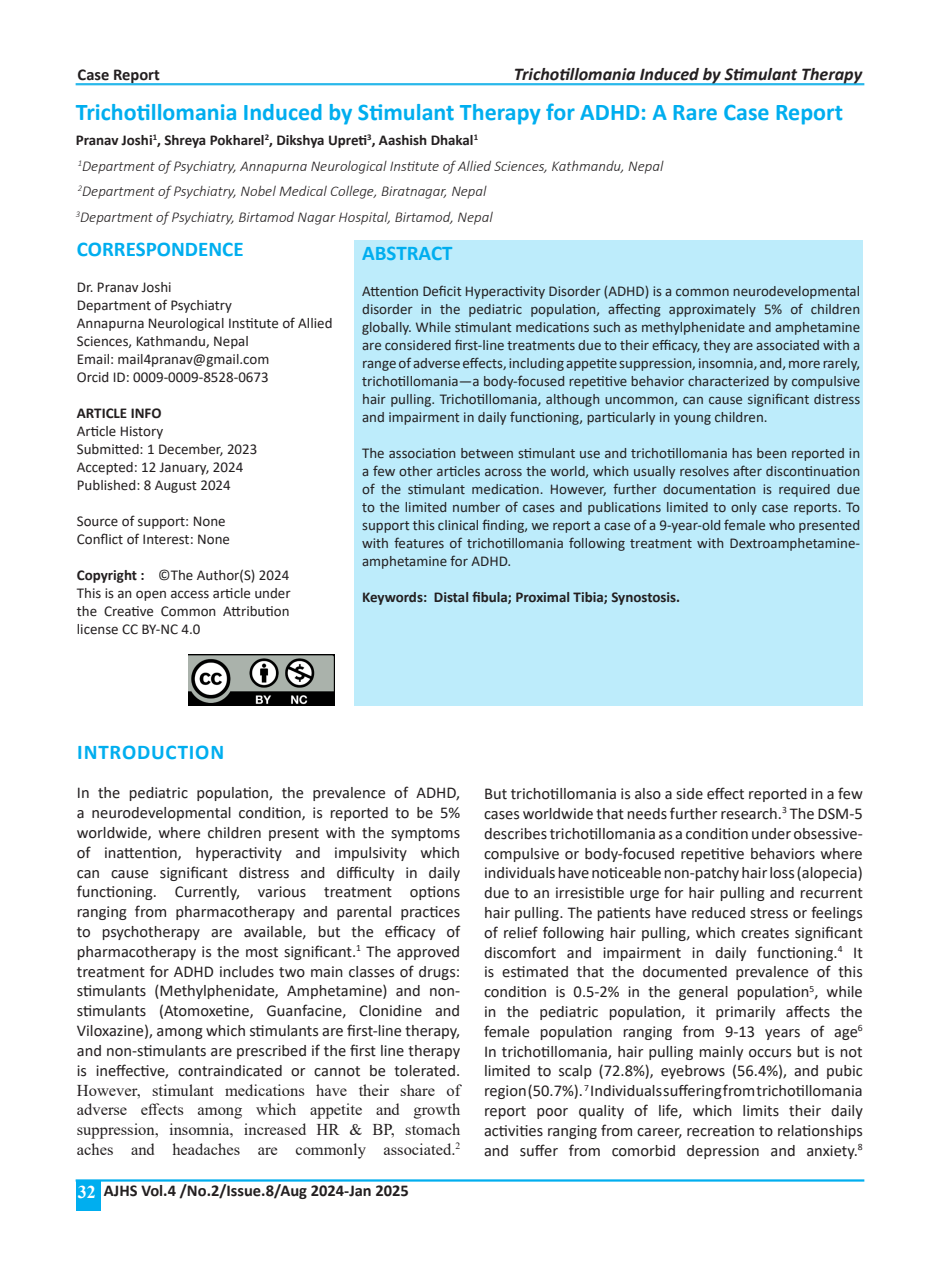
<style>
.page{position:relative;width:940px;height:1264px;background:#fff}
.page>*{position:absolute;margin:0;border:0;box-sizing:border-box;transform-origin:0 0}
.t1{font:700 24px "Calibri";color:#00aeef}
.t2{font:700 21px "Calibri";color:#00aeef}
.t3{font:700 21px "Calibri";letter-spacing:.04em;color:#00aeef}
.t4{font:italic 700 18px "Calibri";color:#231f20}
.t5{font:16.5px/19.8px "Calibri";color:#231f20;text-align:justify}
.t6{font:16.5px/19.8px "Times New Roman";color:#231f20;text-align:justify}
.t7{font:700 16.5px "Calibri";color:#231f20}
.t8{font:15px/18px "Calibri";color:#231f20;text-align:justify}
.t9{font:italic 300 15px "Calibri";color:#231f20}
.t10{font:700 15px "Calibri";color:#231f20}
.s1{font-weight:700}
.s2{font-family:"Times New Roman";font-size:18px;color:#fff}
</style>
<div class="page">
<div style="left:76px;top:1180px;width:25px;height:31px;background:#00aeef"></div>
<hr style="left:76px;top:83px;width:788px;height:2px;background:#28b8ea">
<hr style="left:76px;top:1179px;width:788px;height:2px;background:#00aeef">
<div style="left:354px;top:240px;width:508px;height:465px;background:#bdecfb"></div>
<img style="left:189px;top:654px;width:145px;height:52px">
<p class="t7" style="left:78px;top:63px;width:84px">Case Report</p>
<p class="t4" style="left:514px;top:61px;width:350px">Trichotillomania Induced by Stimulant Therapy</p>
<p class="t1" style="left:76px;top:95px;width:768px">Trichotillomania Induced by Stimulant Therapy for ADHD: A Rare Case Report</p>
<p class="t10" style="left:76px;top:130px;width:404px">Pranav Joshi<sup>1</sup>, Shreya Pokharel<sup>2</sup>, Dikshya Upreti<sup>3</sup>, Aashish Dhakal<sup>1</sup></p>
<p class="t9" style="left:78px;top:157px;width:587px"><sup>1</sup>Department of Psychiatry, Annapurna Neurological Institute of Allied Sciences, Kathmandu, Nepal</p>
<p class="t9" style="left:78px;top:182px;width:410px"><sup>2</sup>Department of Psychiatry, Nobel Medical College, Biratnagar, Nepal</p>
<p class="t9" style="left:76px;top:208px;width:418px"><sup>3</sup>Department of Psychiatry, Birtamod Nagar Hospital, Birtamod, Nepal</p>
<p class="t2" style="left:77px;top:234px;width:168px">CORRESPONDENCE</p>
<p class="t8" style="left:77px;top:277px;width:96px">Dr. Pranav Joshi</p>
<p class="t8" style="left:77px;top:295px;width:157px">Department of Psychiatry</p>
<p class="t8" style="left:77px;top:313px;width:257px">Annapurna Neurological Institute of Allied<br>Sciences, Kathmandu, Nepal</p>
<p class="t8" style="left:77px;top:349px;width:194px">Email: mail4pranav@gmail.com</p>
<p class="t8" style="left:77px;top:367px;width:193px">Orcid ID: 0009-0009-8528-0673</p>
<p class="t10" style="left:77px;top:402px;width:86px">ARTICLE INFO</p>
<p class="t8" style="left:77px;top:421px;width:88px">Article History</p>
<p class="t8" style="left:77px;top:439px;width:182px">Submitted: 1 December, 2023</p>
<p class="t8" style="left:77px;top:457px;width:168px">Accepted: 12 January, 2024</p>
<p class="t8" style="left:77px;top:475px;width:155px">Published: 8 August 2024</p>
<p class="t8" style="left:77px;top:511px;width:150px">Source of support: None</p>
<p class="t8" style="left:77px;top:529px;width:155px">Conflict of Interest: None</p>
<p class="t8" style="left:77px;top:565px;width:214px"><span class="s1">Copyright :</span> ©The Author(S) 2024</p>
<p class="t8" style="left:77px;top:583px;width:215px">This is an open access article under</p>
<p class="t8" style="left:77px;top:601px;width:214px">the Creative Common Attribution</p>
<p class="t8" style="left:77px;top:619px;width:125px">license CC BY-NC 4.0</p>
<p class="t2" style="left:362px;top:238px;width:92px">ABSTRACT</p>
<p class="t8" style="left:362px;top:281px;width:499px">Attention Deficit Hyperactivity Disorder (ADHD) is a common neurodevelopmental disorder in the pediatric population, affecting approximately 5% of children globally. While stimulant medications such as methylphenidate and amphetamine are considered first-line treatments due to their efficacy, they are associated with a range of adverse effects, including appetite suppression, insomnia, and, more rarely, trichotillomania—a body-focused repetitive behavior characterized by compulsive hair pulling. Trichotillomania, although uncommon, can cause significant distress and impairment in daily functioning, particularly in young children.</p>
<p class="t8" style="left:362px;top:443px;width:499px">The association between stimulant use and trichotillomania has been reported in a few other articles across the world, which usually resolves after discontinuation of the stimulant medication. However, further documentation is required due to the limited number of cases and publications limited to only case reports. To support this clinical finding, we report a case of a 9-year-old female who presented with features of trichotillomania following treatment with Dextroamphetamine&shy;amphetamine for ADHD.</p>
<p class="t10" style="left:362px;top:586px;width:319px">Keywords: Distal fibula; Proximal Tibia; Synostosis.</p>
<p class="t3" style="left:77px;top:737px;width:148px">INTRODUCTION</p>
<p class="t5" style="left:77px;top:782px;width:385px">In the pediatric population, the prevalence of ADHD, a neurodevelopmental condition, is reported to be 5% worldwide, where children present with the symptoms of inattention, hyperactivity and impulsivity which can cause significant distress and difficulty in daily functioning. Currently, various treatment options ranging from pharmacotherapy and parental practices to psychotherapy are available, but the efficacy of pharmacotherapy is the most significant.<sup>1</sup> The approved treatment for ADHD includes two main classes of drugs: stimulants (Methylphenidate, Amphetamine) and non&shy;stimulants (Atomoxetine, Guanfacine, Clonidine and Viloxazine), among which stimulants are first-line therapy, and non-stimulants are prescribed if the first line therapy is ineffective, contraindicated or cannot be tolerated.</p>
<p class="t6" style="left:77px;top:1079px;width:385px">However, stimulant medications have their share of adverse effects among which appetite and growth suppression, insomnia, increased HR &amp; BP, stomach aches and headaches are commonly associated.<sup>2</sup></p>
<p class="t7" style="left:78px;top:1178px;width:332px"><span class="s2">32</span> AJHS Vol.4 /No.2/Issue.8/Aug 2024-Jan 2025</p>
<p class="t5" style="left:484px;top:783px;width:380px">But trichotillomania is also a side effect reported in a few cases worldwide that needs further research.<sup>3</sup> The DSM-5 describes trichotillomania as a condition under obsessive&shy;compulsive or body-focused repetitive behaviors where individuals have noticeable non-patchy hair loss (alopecia) due to an irresistible urge for hair pulling and recurrent hair pulling. The patients have reduced stress or feelings of relief following hair pulling, which creates significant discomfort and impairment in daily functioning.<sup>4</sup> It is estimated that the documented prevalence of this condition is 0.5-2% in the general population<sup>5</sup>, while in the pediatric population, it primarily affects the female population ranging from 9-13 years of age<sup>6</sup></p>
<p class="t5" style="left:484px;top:1040px;width:380px">In trichotillomania, hair pulling mainly occurs but is not limited to scalp (72.8%), eyebrows (56.4%), and pubic region (50.7%). <sup>7</sup> Individuals suffering from trichotillomania report poor quality of life, which limits their daily activities ranging from career, recreation to relationships and suffer from comorbid depression and anxiety.<sup>8</sup></p>
</div>
